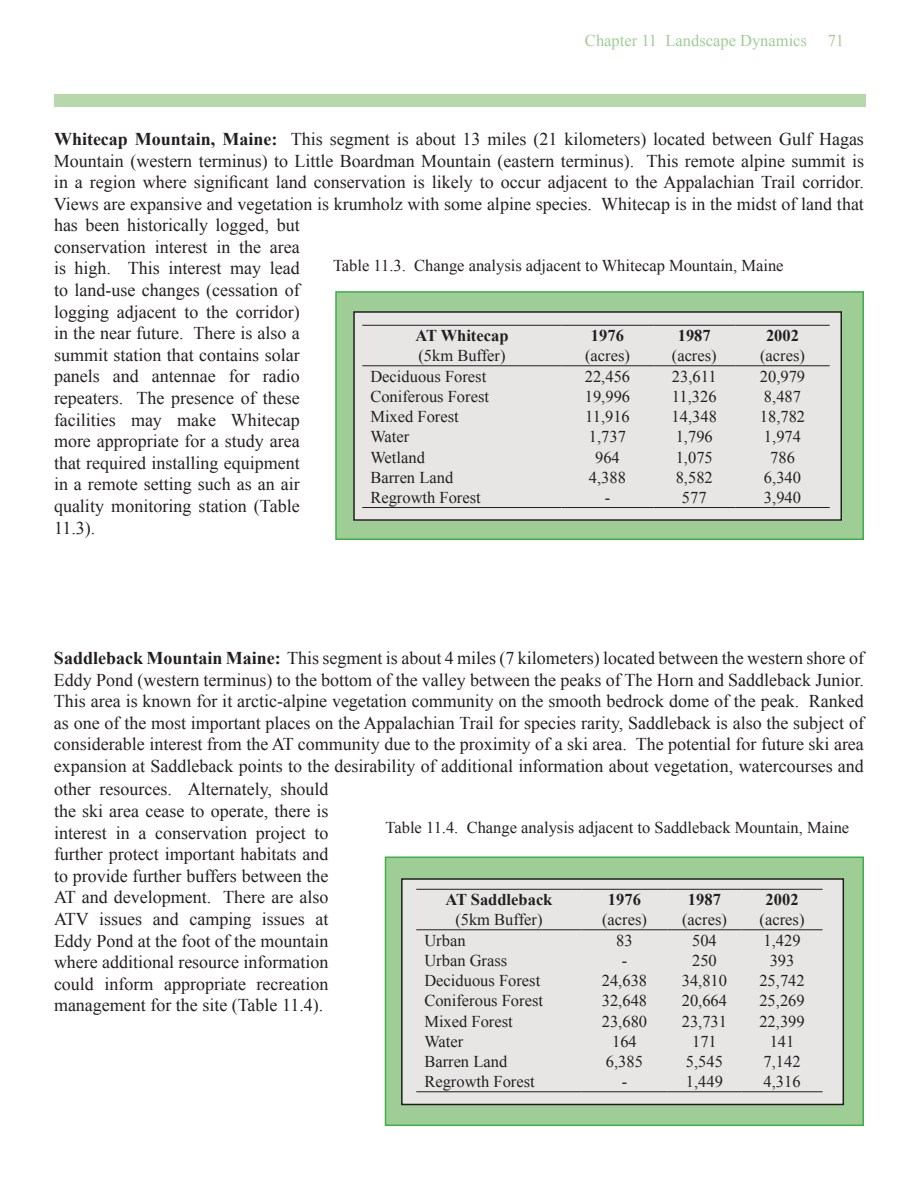
<style>
.page{position:relative;width:918px;height:1188px;background:#fff}
.page>*{position:absolute;margin:0;border:0;box-sizing:border-box;transform-origin:0 0}
.t1{font:18px/21.6px "Times New Roman";color:#231f20;text-align:justify}
.t2{font:16.5px "Times New Roman";color:#231f20}
.t3{font:700 16.5px "Times New Roman";color:#231f20}
.t4{font:16.5px "Times New Roman";color:#9ecd95}
.s1{font-weight:700}
</style>
<div class="page">
<div style="left:54px;top:95px;width:811px;height:12px;background:#b7d8ad"></div>
<div style="left:336px;top:292px;width:527px;height:247px;background:#9ecd95"></div>
<div style="left:335px;top:291px;width:529px;height:249px;border:2px solid #40ae49"></div>
<div style="left:354px;top:312px;width:487px;height:208px;background:#e7e6e5"></div>
<div style="left:353px;top:311px;width:489px;height:210px;border:2px solid #231f20"></div>
<hr style="left:362px;top:507px;width:200px;height:1px;background:#231f20">
<hr style="left:562px;top:507px;width:91px;height:1px;background:#231f20">
<hr style="left:653px;top:507px;width:82px;height:1px;background:#231f20">
<hr style="left:735px;top:507px;width:95px;height:1px;background:#231f20">
<hr style="left:362px;top:325px;width:200px;height:1px;background:#231f20">
<hr style="left:562px;top:325px;width:91px;height:1px;background:#231f20">
<hr style="left:653px;top:325px;width:82px;height:1px;background:#231f20">
<hr style="left:735px;top:325px;width:95px;height:1px;background:#231f20">
<hr style="left:362px;top:365px;width:200px;height:1px;background:#231f20">
<hr style="left:562px;top:365px;width:91px;height:1px;background:#231f20">
<hr style="left:653px;top:365px;width:82px;height:1px;background:#231f20">
<hr style="left:735px;top:365px;width:95px;height:1px;background:#231f20">
<div style="left:386px;top:857px;width:477px;height:268px;background:#9ecd95"></div>
<div style="left:385px;top:856px;width:479px;height:270px;border:2px solid #40ae49"></div>
<div style="left:402px;top:879px;width:441px;height:225px;background:#e7e6e5"></div>
<div style="left:401px;top:878px;width:443px;height:227px;border:2px solid #231f20"></div>
<hr style="left:416px;top:889px;width:166px;height:1px;background:#231f20">
<hr style="left:582px;top:889px;width:85px;height:1px;background:#231f20">
<hr style="left:667px;top:889px;width:75px;height:1px;background:#231f20">
<hr style="left:742px;top:889px;width:81px;height:1px;background:#231f20">
<hr style="left:416px;top:929px;width:166px;height:1px;background:#231f20">
<hr style="left:582px;top:929px;width:85px;height:1px;background:#231f20">
<hr style="left:667px;top:929px;width:75px;height:1px;background:#231f20">
<hr style="left:742px;top:929px;width:81px;height:1px;background:#231f20">
<hr style="left:416px;top:1091px;width:166px;height:1px;background:#231f20">
<hr style="left:582px;top:1091px;width:85px;height:1px;background:#231f20">
<hr style="left:667px;top:1091px;width:75px;height:1px;background:#231f20">
<hr style="left:742px;top:1091px;width:81px;height:1px;background:#231f20">
<p class="t4" style="left:585px;top:29px;width:224px">Chapter 11 Landscape Dynamics</p>
<p class="t4" style="left:828px;top:29px;width:18px">71</p>
<p class="t1" style="left:54px;top:128px;width:812px"><span class="s1">Whitecap Mountain, Maine:</span> This segment is about 13 miles (21 kilometers) located between Gulf Hagas Mountain (western terminus) to Little Boardman Mountain (eastern terminus). This remote alpine summit is in a region where significant land conservation is likely to occur adjacent to the Appalachian Trail corridor.<br>Views are expansive and vegetation is krumholz with some alpine species. Whitecap is in the midst of land that</p>
<p class="t1" style="left:54px;top:214px;width:247px">has been historically logged, but conservation interest in the area is high. This interest may lead to land-use changes (cessation of logging adjacent to the corridor) in the near future. There is also a summit station that contains solar panels and antennae for radio repeaters. The presence of these facilities may make Whitecap more appropriate for a study area that required installing equipment in a remote setting such as an air quality monitoring station (Table 11.3).</p>
<p class="t2" style="left:333px;top:254px;width:452px">Table 11.3. Change analysis adjacent to Whitecap Mountain, Maine</p>
<p class="t3" style="left:415px;top:324px;width:95px">AT Whitecap</p>
<p class="t2" style="left:418px;top:344px;width:89px">(5km Buffer)</p>
<p class="t3" style="left:591px;top:324px;width:34px">1976</p>
<p class="t2" style="left:585px;top:344px;width:46px">(acres)</p>
<p class="t3" style="left:678px;top:324px;width:34px">1987</p>
<p class="t2" style="left:672px;top:344px;width:46px">(acres)</p>
<p class="t3" style="left:766px;top:324px;width:34px">2002</p>
<p class="t2" style="left:760px;top:344px;width:46px">(acres)</p>
<p class="t2" style="left:370px;top:365px;width:117px">Deciduous Forest</p>
<p class="t2" style="left:585px;top:365px;width:47px">22,456</p>
<p class="t2" style="left:672px;top:365px;width:46px">23,611</p>
<p class="t2" style="left:760px;top:365px;width:47px">20,979</p>
<p class="t2" style="left:370px;top:385px;width:120px">Coniferous Forest</p>
<p class="t2" style="left:585px;top:385px;width:47px">19,996</p>
<p class="t2" style="left:672px;top:385px;width:46px">11,326</p>
<p class="t2" style="left:764px;top:385px;width:39px">8,487</p>
<p class="t2" style="left:370px;top:406px;width:90px">Mixed Forest</p>
<p class="t2" style="left:585px;top:406px;width:46px">11,916</p>
<p class="t2" style="left:672px;top:406px;width:47px">14,348</p>
<p class="t2" style="left:760px;top:406px;width:47px">18,782</p>
<p class="t2" style="left:370px;top:426px;width:40px">Water</p>
<p class="t2" style="left:589px;top:426px;width:39px">1,737</p>
<p class="t2" style="left:676px;top:426px;width:39px">1,796</p>
<p class="t2" style="left:764px;top:426px;width:39px">1,974</p>
<p class="t2" style="left:370px;top:446px;width:56px">Wetland</p>
<p class="t2" style="left:595px;top:446px;width:26px">964</p>
<p class="t2" style="left:676px;top:446px;width:39px">1,075</p>
<p class="t2" style="left:770px;top:446px;width:26px">786</p>
<p class="t2" style="left:370px;top:466px;width:84px">Barren Land</p>
<p class="t2" style="left:589px;top:466px;width:39px">4,388</p>
<p class="t2" style="left:676px;top:466px;width:39px">8,582</p>
<p class="t2" style="left:764px;top:466px;width:39px">6,340</p>
<p class="t2" style="left:370px;top:486px;width:112px">Regrowth Forest</p>
<p class="t2" style="left:605px;top:486px;width:7px">-</p>
<p class="t2" style="left:682px;top:486px;width:26px">577</p>
<p class="t2" style="left:764px;top:486px;width:39px">3,940</p>
<p class="t1" style="left:54px;top:647px;width:812px"><span class="s1">Saddleback Mountain Maine:</span> This segment is about 4 miles (7 kilometers) located between the western shore of Eddy Pond (western terminus) to the bottom of the valley between the peaks of The Horn and Saddleback Junior.<br>This area is known for it arctic-alpine vegetation community on the smooth bedrock dome of the peak. Ranked as one of the most important places on the Appalachian Trail for species rarity, Saddleback is also the subject of considerable interest from the AT community due to the proximity of a ski area. The potential for future ski area expansion at Saddleback points to the desirability of additional information about vegetation, watercourses and</p>
<p class="t1" style="left:54px;top:778px;width:276px">other resources. Alternately, should the ski area cease to operate, there is interest in a conservation project to further protect important habitats and to provide further buffers between the AT and development. There are also ATV issues and camping issues at Eddy Pond at the foot of the mountain where additional resource information could inform appropriate recreation management for the site (Table 11.4).</p>
<p class="t2" style="left:386px;top:817px;width:465px">Table 11.4. Change analysis adjacent to Saddleback Mountain, Maine</p>
<p class="t3" style="left:445px;top:888px;width:109px">AT Saddleback</p>
<p class="t2" style="left:455px;top:908px;width:89px">(5km Buffer)</p>
<p class="t3" style="left:608px;top:888px;width:34px">1976</p>
<p class="t2" style="left:602px;top:908px;width:46px">(acres)</p>
<p class="t3" style="left:688px;top:888px;width:34px">1987</p>
<p class="t2" style="left:682px;top:908px;width:46px">(acres)</p>
<p class="t3" style="left:766px;top:888px;width:35px">2002</p>
<p class="t2" style="left:760px;top:908px;width:46px">(acres)</p>
<p class="t2" style="left:424px;top:929px;width:43px">Urban</p>
<p class="t2" style="left:616px;top:929px;width:18px">83</p>
<p class="t2" style="left:692px;top:929px;width:26px">504</p>
<p class="t2" style="left:764px;top:929px;width:39px">1,429</p>
<p class="t2" style="left:424px;top:949px;width:84px">Urban Grass</p>
<p class="t2" style="left:622px;top:949px;width:7px">-</p>
<p class="t2" style="left:692px;top:949px;width:26px">250</p>
<p class="t2" style="left:770px;top:949px;width:26px">393</p>
<p class="t2" style="left:424px;top:970px;width:117px">Deciduous Forest</p>
<p class="t2" style="left:602px;top:970px;width:47px">24,638</p>
<p class="t2" style="left:682px;top:970px;width:47px">34,810</p>
<p class="t2" style="left:759px;top:970px;width:47px">25,742</p>
<p class="t2" style="left:424px;top:990px;width:120px">Coniferous Forest</p>
<p class="t2" style="left:602px;top:990px;width:47px">32,648</p>
<p class="t2" style="left:682px;top:990px;width:47px">20,664</p>
<p class="t2" style="left:759px;top:990px;width:47px">25,269</p>
<p class="t2" style="left:424px;top:1010px;width:90px">Mixed Forest</p>
<p class="t2" style="left:602px;top:1010px;width:47px">23,680</p>
<p class="t2" style="left:682px;top:1010px;width:47px">23,731</p>
<p class="t2" style="left:759px;top:1010px;width:47px">22,399</p>
<p class="t2" style="left:424px;top:1030px;width:40px">Water</p>
<p class="t2" style="left:612px;top:1030px;width:26px">164</p>
<p class="t2" style="left:692px;top:1030px;width:26px">171</p>
<p class="t2" style="left:770px;top:1030px;width:26px">141</p>
<p class="t2" style="left:424px;top:1051px;width:84px">Barren Land</p>
<p class="t2" style="left:606px;top:1051px;width:39px">6,385</p>
<p class="t2" style="left:686px;top:1051px;width:39px">5,545</p>
<p class="t2" style="left:764px;top:1051px;width:39px">7,142</p>
<p class="t2" style="left:424px;top:1071px;width:112px">Regrowth Forest</p>
<p class="t2" style="left:622px;top:1071px;width:7px">-</p>
<p class="t2" style="left:686px;top:1071px;width:39px">1,449</p>
<p class="t2" style="left:764px;top:1071px;width:39px">4,316</p>
</div>
